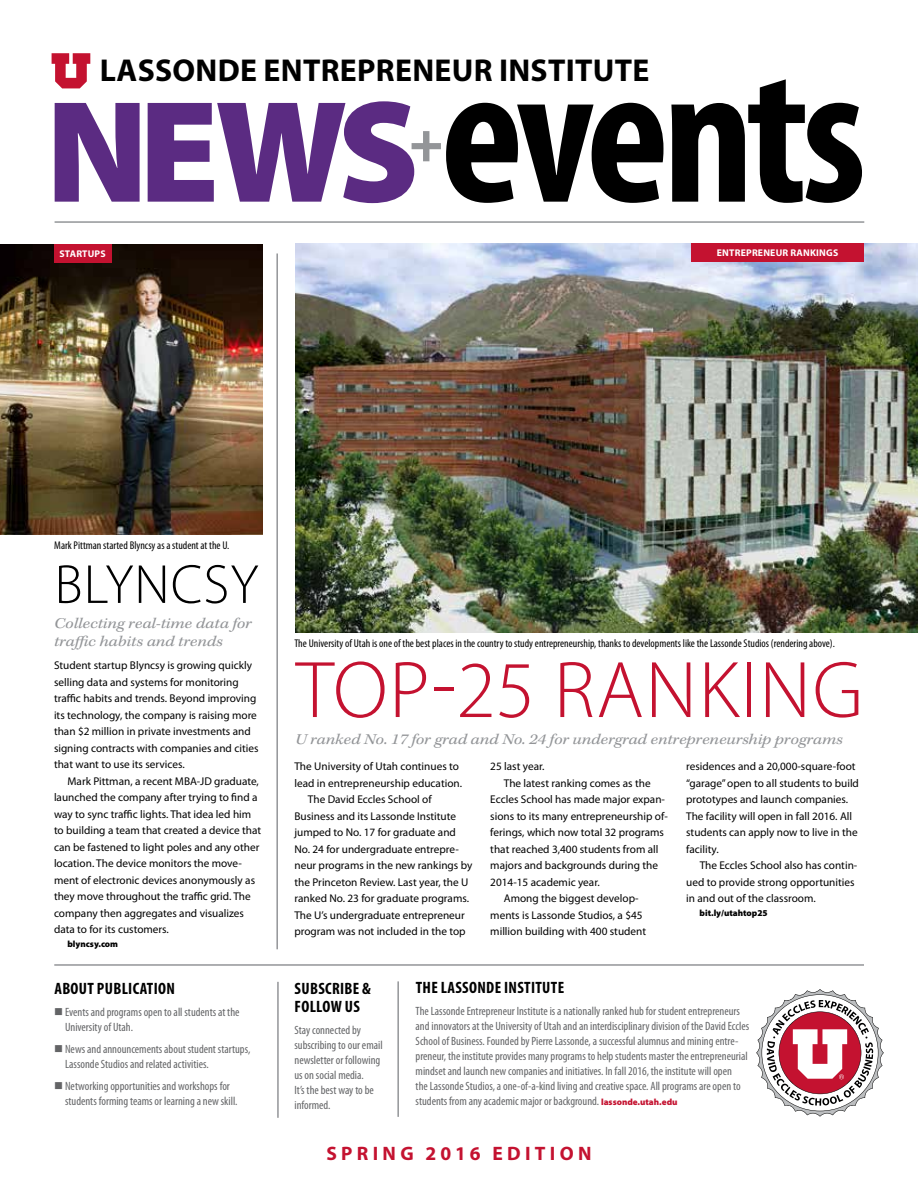
<style>
.page{position:relative;width:918px;height:1188px;background:#fff}
.page>*{position:absolute;margin:0;border:0;box-sizing:border-box;transform-origin:0 0}
.t1{font:700 condensed 198.6px "Myriad Pro";letter-spacing:-.035em;color:#000}
.t2{font:900 146.4px "Myriad Pro";color:#5b2b82}
.t3{font:300 81px "Myriad Pro";letter-spacing:.02em;color:#c41230}
.t4{font:900 56.85px "Myriad Pro";color:#939598}
.t5{font:300 55.5px "Myriad Pro";letter-spacing:.02em;color:#000}
.t6{font:700 31.8px "Myriad Pro";letter-spacing:.01em;color:#000}
.t7{font:700 19.5px "Myriad Pro";letter-spacing:.22em;color:#c41230}
.t8{font:700 condensed 16.5px/18px "Myriad Pro";letter-spacing:.02em;color:#000}
.t9{font:italic expanded 15px/18px "Kepler Std";color:#939598}
.t10{font:condensed 12px/15px "Myriad Pro";color:#636466}
.t11{font:11.25px/16.5px "Myriad Pro";color:#000}
.t12{font:condensed 11.25px "Myriad Pro";color:#000}
.t13{font:700 9.75px "Myriad Pro";letter-spacing:.02em;color:#fff}
.t14{font:900 9px "Myriad Pro";color:#000}
.s1{font-weight:900;font-stretch:normal;font-size:9px;color:#c41230}
</style>
<div class="page">
<img style="left:295px;top:243px;width:623px;height:389px">
<hr style="left:277px;top:982px;width:2px;height:136px;background:#939598">
<img style="left:0;top:244px;width:263px;height:290px">
<hr style="left:276px;top:253px;width:2px;height:696px;background:#939598">
<hr style="left:397px;top:981px;width:2px;height:136px;background:#939598">
<hr style="left:54px;top:964px;width:810px;height:2px;background:#939598">
<svg style="left:756px;top:989px;width:128px;height:128px"></svg>
<div style="left:691px;top:243px;width:173px;height:18px;background:#c41230"></div>
<div style="left:54px;top:244px;width:57px;height:19px;background:#c41230"></div>
<svg style="left:52px;top:53px;width:38px;height:35px"></svg>
<hr style="left:55px;top:221px;width:809px;height:2px;background:#939598">
<h3 class="t6" style="left:100px;top:50px;width:551px">LASSONDE ENTREPRENEUR INSTITUTE</h3>
<h1 class="t1" style="left:440px;top:11px;width:427px">events</h1>
<h2 class="t2" style="left:46px;top:55px;width:375px">NEWS</h2>
<h3 class="t4" style="left:409px;top:104px;width:35px">+</h3>
<p class="t13" style="left:59px;top:248px;width:48px">STARTUPS</p>
<p class="t13" style="left:717px;top:246px;width:123px">ENTREPRENEUR RANKINGS</p>
<p class="t12" style="left:54px;top:538px;width:177px">Mark Pittman started Blyncsy as a student at the U.</p>
<h3 class="t5" style="left:55px;top:551px;width:205px">BLYNCSY</h3>
<h3 class="t9" style="left:54px;top:616px;width:199px">Collecting real-time data for traffic habits and trends</h3>
<p class="t11" style="left:54px;top:657px;width:206px">Student startup Blyncsy is growing quickly selling data and systems for monitoring traffic habits and trends. Beyond improving its technology, the company is raising more than $2 million in private investments and signing contracts with companies and cities that want to use its services.</p>
<p class="t11" style="left:54px;top:773px;width:209px;text-indent:14px">Mark Pittman, a recent MBA-JD graduate, launched the company after trying to find a way to sync traffic lights. That idea led him to building a team that created a device that can be fastened to light poles and any other location. The device monitors the move&shy;ment of electronic devices anonymously as they move throughout the traffic grid. The company then aggregates and visualizes data to for its customers.</p>
<p class="t14" style="left:68px;top:938px;width:52px">blyncsy.com</p>
<h3 class="t8" style="left:54px;top:979px;width:122px">ABOUT PUBLICATION</h3>
<p class="t10" style="left:65px;top:1004px;width:176px;text-indent:-11px">■ Events and programs open to all students at the<br>University of Utah.</p>
<p class="t10" style="left:65px;top:1041px;width:187px;text-indent:-11px">■ News and announcements about student startups,<br>Lassonde Studios and related activities.</p>
<p class="t10" style="left:65px;top:1078px;width:174px;text-indent:-11px">■ Networking opportunities and workshops for students forming teams or learning a new skill.</p>
<p class="t12" style="left:294px;top:636px;width:542px">The University of Utah is one of the best places in the country to study entrepreneurship, thanks to developments like the Lassonde Studios (rendering above).</p>
<h3 class="t3" style="left:296px;top:641px;width:569px">TOP-25 RANKING</h3>
<h3 class="t9" style="left:295px;top:731px;width:549px">U ranked No. 17 for grad and No. 24 for undergrad entrepreneurship programs</h3>
<p class="t11" style="left:294px;top:758px;width:166px">The University of Utah continues to</p>
<p class="t11" style="left:294px;top:775px;width:169px">lead in entrepreneurship education.</p>
<p class="t11" style="left:308px;top:791px;width:125px">The David Eccles School of</p>
<p class="t11" style="left:294px;top:808px;width:163px">Business and its Lassonde Institute</p>
<p class="t11" style="left:294px;top:824px;width:163px">jumped to No. 17 for graduate and</p>
<p class="t11" style="left:294px;top:841px;width:166px">No. 24 for undergraduate entrepre-</p>
<p class="t11" style="left:294px;top:857px;width:179px">neur programs in the new rankings by</p>
<p class="t11" style="left:294px;top:874px;width:176px">the Princeton Review. Last year, the U</p>
<p class="t11" style="left:294px;top:890px;width:176px">ranked No. 23 for graduate programs.</p>
<p class="t11" style="left:294px;top:907px;width:172px">The U’s undergraduate entrepreneur</p>
<p class="t11" style="left:294px;top:923px;width:173px">program was not included in the top</p>
<p class="t11" style="left:490px;top:758px;width:56px">25 last year.</p>
<p class="t11" style="left:504px;top:775px;width:148px">The latest ranking comes as the</p>
<p class="t11" style="left:490px;top:791px;width:176px">Eccles School has made major expan-</p>
<p class="t11" style="left:490px;top:808px;width:179px">sions to its many entrepreneurship of-</p>
<p class="t11" style="left:490px;top:824px;width:175px">ferings, which now total 32 programs</p>
<p class="t11" style="left:490px;top:841px;width:170px">that reached 3,400 students from all</p>
<p class="t11" style="left:490px;top:857px;width:169px">majors and backgrounds during the</p>
<p class="t11" style="left:490px;top:874px;width:111px">2014-15 academic year.</p>
<p class="t11" style="left:504px;top:890px;width:136px">Among the biggest develop-</p>
<p class="t11" style="left:490px;top:907px;width:154px">ments is Lassonde Studios, a $45</p>
<p class="t11" style="left:490px;top:923px;width:157px">million building with 400 student</p>
<p class="t11" style="left:686px;top:758px;width:174px">residences and a 20,000-square-foot “garage” open to all students to build prototypes and launch companies.<br>The facility will open in fall 2016. All students can apply now to live in the facility.</p>
<p class="t11" style="left:686px;top:857px;width:173px;text-indent:14px">The Eccles School also has contin&shy;ued to provide strong opportunities in and out of the classroom.</p>
<p class="t14" style="left:700px;top:907px;width:70px">bit.ly/utahtop25</p>
<h3 class="t8" style="left:295px;top:979px;width:78px">SUBSCRIBE &amp;<br>FOLLOW US</h3>
<p class="t10" style="left:294px;top:1022px;width:90px">Stay connected by subscribing to our email newsletter or following us on social media.<br>It’s the best way to be informed.</p>
<h3 class="t8" style="left:416px;top:979px;width:150px">THE LASSONDE INSTITUTE</h3>
<p class="t10" style="left:416px;top:1004px;width:335px">The Lassonde Entrepreneur Institute is a nationally ranked hub for student entrepreneurs and innovators at the University of Utah and an interdisciplinary division of the David Eccles School of Business. Founded by Pierre Lassonde, a successful alumnus and mining entre&shy;preneur, the institute provides many programs to help students master the entrepreneurial mindset and launch new companies and initiatives. In fall 2016, the institute will open<br>the Lassonde Studios, a one-of-a-kind living and creative space. All programs are open to students from any academic major or background. <span class="s1">lassonde.utah.edu</span></p>
<h3 class="t7" style="left:327px;top:1141px;width:267px">SPRING 2016 EDITION</h3>
</div>
